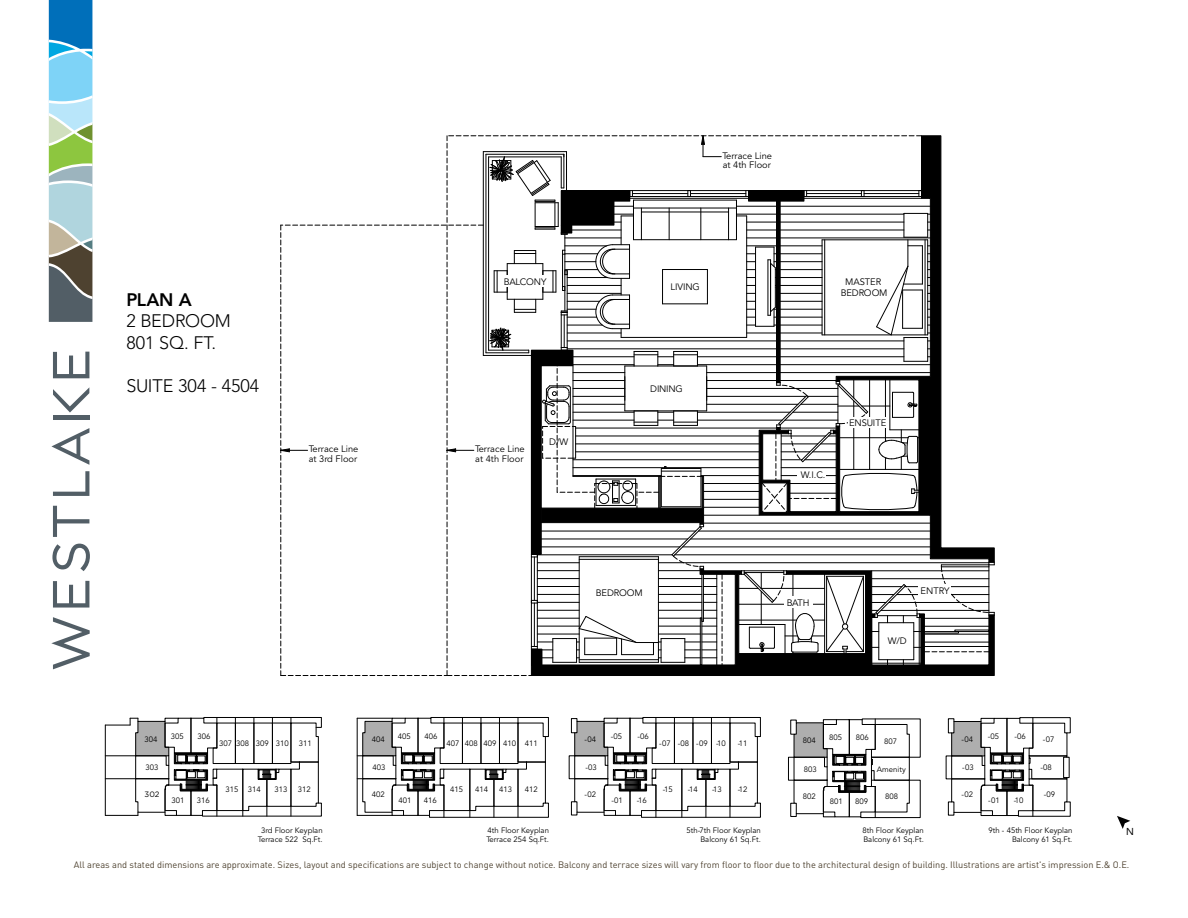
<style>
.page{position:relative;width:1188px;height:918px;background:#fff}
.page>*{position:absolute;margin:0;border:0;box-sizing:border-box;transform-origin:0 0}
.t1{font:300 18px/21.6px "Avenir";color:#000}
.t2{font:800 18px "Avenir";color:#000}
.t3{font:10.05px "Avenir";color:#010101}
.t4{font:9.3px/10.8px "Avenir";color:#000;text-align:center}
.t5{font:9.3px "Avenir";letter-spacing:-.02em;color:#000}
.t6{font:9.15px "DIN";color:#4e4230}
.t7{font:7.8px/9.3px "Avenir";color:#000}
.t8{font:7.8px "Gotham";color:#000}
</style>
<div class="page">
<svg style="left:49px;top:0;width:43px;height:322px;background:#7daaaf"></svg>
<div style="left:53px;top:415px;width:36px;height:5px;background:#525e66"></div>
<svg style="left:51px;top:617px;width:39px;height:52px"></svg>
<svg style="left:53px;top:581px;width:36px;height:27px"></svg>
<svg style="left:52px;top:544px;width:38px;height:27px"></svg>
<svg style="left:53px;top:506px;width:36px;height:31px"></svg>
<svg style="left:53px;top:471px;width:36px;height:25px"></svg>
<svg style="left:53px;top:352px;width:36px;height:26px"></svg>
<svg style="left:51px;top:428px;width:38px;height:37px"></svg>
<svg style="left:53px;top:388px;width:36px;height:25px"></svg>
<svg style="left:357px;top:717px;width:192px;height:100px"></svg>
<svg style="left:571px;top:717px;width:189px;height:100px"></svg>
<svg style="left:105px;top:717px;width:216px;height:99px"></svg>
<svg style="left:948px;top:718px;width:122px;height:98px"></svg>
<div style="left:788px;top:757px;width:6px;height:23px;border:1px solid #000"></div>
<svg style="left:791px;top:719px;width:129px;height:99px"></svg>
<svg style="left:281px;top:136px;width:714px;height:540px"></svg>
<hr style="left:780px;top:214px;width:124px;height:1px;background:#000">
<hr style="left:780px;top:206px;width:150px;height:1px;background:#000">
<hr style="left:804px;top:198px;width:118px;height:1px;background:#000">
<div style="left:502px;top:275px;width:45px;height:12px;background:#fff"></div>
<div style="left:784px;top:596px;width:29px;height:11px;background:#fff"></div>
<div style="left:918px;top:584px;width:33px;height:12px;background:#fff"></div>
<div style="left:797px;top:469px;width:29px;height:12px;background:#fff"></div>
<div style="left:848px;top:417px;width:40px;height:10px;background:#fff"></div>
<svg style="left:1117px;top:816px;width:13px;height:13px"></svg>
<p class="t4" style="left:722px;top:150px;width:51px">Terrace Line</p>
<p class="t4" style="left:723px;top:160px;width:50px">at 4th Floor</p>
<h1 class="t2" style="left:126px;top:289px;width:67px">PLAN A</h1>
<h1 class="t1" style="left:126px;top:310px;width:106px">2 BEDROOM<br>801 SQ. FT.</h1>
<h1 class="t1" style="left:126px;top:375px;width:134px">SUITE 304 - 4504</h1>
<p class="t4" style="left:309px;top:444px;width:51px">Terrace Line</p>
<p class="t4" style="left:309px;top:453px;width:50px">at 3rd Floor</p>
<p class="t5" style="left:504px;top:276px;width:44px">BALCONY</p>
<p class="t4" style="left:475px;top:444px;width:51px">Terrace Line</p>
<p class="t4" style="left:475px;top:453px;width:50px">at 4th Floor</p>
<p class="t4" style="left:549px;top:437px;width:21px">D/W</p>
<p class="t4" style="left:670px;top:281px;width:31px">LIVING</p>
<p class="t4" style="left:650px;top:383px;width:34px">DINING</p>
<p class="t4" style="left:841px;top:277px;width:48px">MASTER<br>BEDROOM</p>
<p class="t4" style="left:801px;top:470px;width:26px">W.I.C.</p>
<p class="t4" style="left:849px;top:418px;width:39px">ENSUITE</p>
<p class="t7" style="left:145px;top:734px;width:14px">304</p>
<p class="t7" style="left:145px;top:763px;width:14px">303</p>
<p class="t8" style="left:145px;top:790px;width:16px">302</p>
<p class="t7" style="left:171px;top:731px;width:14px">305</p>
<p class="t7" style="left:197px;top:731px;width:14px">306</p>
<p class="t7" style="left:219px;top:739px;width:14px">307</p>
<p class="t7" style="left:236px;top:739px;width:54px">308 309 310</p>
<p class="t7" style="left:299px;top:739px;width:14px">311</p>
<p class="t7" style="left:171px;top:795px;width:14px">301</p>
<p class="t7" style="left:197px;top:795px;width:14px">316</p>
<p class="t7" style="left:226px;top:785px;width:37px">315 314</p>
<p class="t7" style="left:275px;top:785px;width:14px">313</p>
<p class="t7" style="left:298px;top:785px;width:14px">312</p>
<p class="t7" style="left:372px;top:734px;width:14px">404</p>
<p class="t7" style="left:372px;top:763px;width:14px">403</p>
<p class="t7" style="left:372px;top:790px;width:14px">402</p>
<p class="t7" style="left:398px;top:731px;width:14px">405</p>
<p class="t7" style="left:425px;top:731px;width:14px">406</p>
<p class="t7" style="left:446px;top:739px;width:14px">407</p>
<p class="t7" style="left:465px;top:739px;width:74px">408 409 410 411</p>
<p class="t7" style="left:398px;top:795px;width:14px">401</p>
<p class="t7" style="left:424px;top:795px;width:14px">416</p>
<p class="t7" style="left:450px;top:785px;width:14px">415</p>
<p class="t7" style="left:475px;top:785px;width:14px">414</p>
<p class="t7" style="left:499px;top:785px;width:14px">413</p>
<p class="t7" style="left:525px;top:785px;width:14px">412</p>
<p class="t4" style="left:596px;top:588px;width:48px">BEDROOM</p>
<p class="t4" style="left:921px;top:585px;width:31px">ENTRY</p>
<p class="t4" style="left:787px;top:597px;width:24px">BATH</p>
<p class="t4" style="left:888px;top:636px;width:21px">W/D</p>
<p class="t7" style="left:585px;top:734px;width:13px">-04</p>
<p class="t7" style="left:585px;top:763px;width:13px">-03</p>
<p class="t7" style="left:585px;top:790px;width:13px">-02</p>
<p class="t7" style="left:611px;top:731px;width:13px">-05</p>
<p class="t7" style="left:637px;top:731px;width:13px">-06</p>
<p class="t7" style="left:659px;top:739px;width:13px">-07</p>
<p class="t7" style="left:678px;top:739px;width:50px">-08 -09 -10</p>
<p class="t7" style="left:738px;top:739px;width:11px">-11</p>
<p class="t7" style="left:611px;top:795px;width:13px">-01</p>
<p class="t7" style="left:637px;top:795px;width:11px">-16</p>
<p class="t7" style="left:663px;top:785px;width:11px">-15</p>
<p class="t7" style="left:688px;top:785px;width:11px">-14</p>
<p class="t7" style="left:712px;top:785px;width:11px">-13</p>
<p class="t7" style="left:738px;top:785px;width:11px">-12</p>
<p class="t7" style="left:803px;top:736px;width:14px">804</p>
<p class="t7" style="left:804px;top:765px;width:14px">803</p>
<p class="t7" style="left:803px;top:792px;width:14px">802</p>
<p class="t7" style="left:829px;top:733px;width:14px">805</p>
<p class="t7" style="left:856px;top:733px;width:14px">806</p>
<p class="t7" style="left:962px;top:735px;width:13px">-04</p>
<p class="t7" style="left:962px;top:763px;width:13px">-03</p>
<p class="t7" style="left:962px;top:790px;width:13px">-02</p>
<p class="t7" style="left:884px;top:737px;width:14px">807</p>
<p class="t7" style="left:877px;top:765px;width:31px">Amenity</p>
<p class="t7" style="left:885px;top:792px;width:14px">808</p>
<p class="t7" style="left:830px;top:797px;width:14px">801</p>
<p class="t7" style="left:855px;top:797px;width:14px">809</p>
<p class="t7" style="left:988px;top:732px;width:13px">-05</p>
<p class="t7" style="left:1014px;top:732px;width:13px">-06</p>
<p class="t7" style="left:988px;top:796px;width:13px">-01</p>
<p class="t7" style="left:1014px;top:796px;width:11px">-10</p>
<p class="t7" style="left:1043px;top:735px;width:13px">-07</p>
<p class="t7" style="left:1040px;top:763px;width:13px">-08</p>
<p class="t7" style="left:1044px;top:790px;width:13px">-09</p>
<p class="t7" style="left:258px;top:826px;width:66px;text-align:center">3rd Floor Keyplan<br>Terrace 522 Sq.Ft.</p>
<p class="t7" style="left:486px;top:826px;width:64px">4th Floor Keyplan<br>Terrace 254 Sq.Ft.</p>
<p class="t7" style="left:687px;top:826px;width:76px;text-align:right">5th-7th Floor Keyplan<br>Balcony 61 Sq.Ft.</p>
<p class="t7" style="left:862px;top:826px;width:63px">8th Floor Keyplan<br>Balcony 61 Sq.Ft.</p>
<p class="t7" style="left:989px;top:826px;width:85px;text-align:right">9th - 45th Floor Keyplan<br>Balcony 61 Sq.Ft.</p>
<p class="t3" style="left:1126px;top:825px;width:9px">N</p>
<p class="t6" style="left:74px;top:859px;width:1057px">All areas and stated dimensions are approximate. Sizes, layout and specifications are subject to change without notice. Balcony and terrace sizes will vary from floor to floor due to the architectural design of building. Illustrations are artist's impression E.&amp; O.E.</p>
</div>
